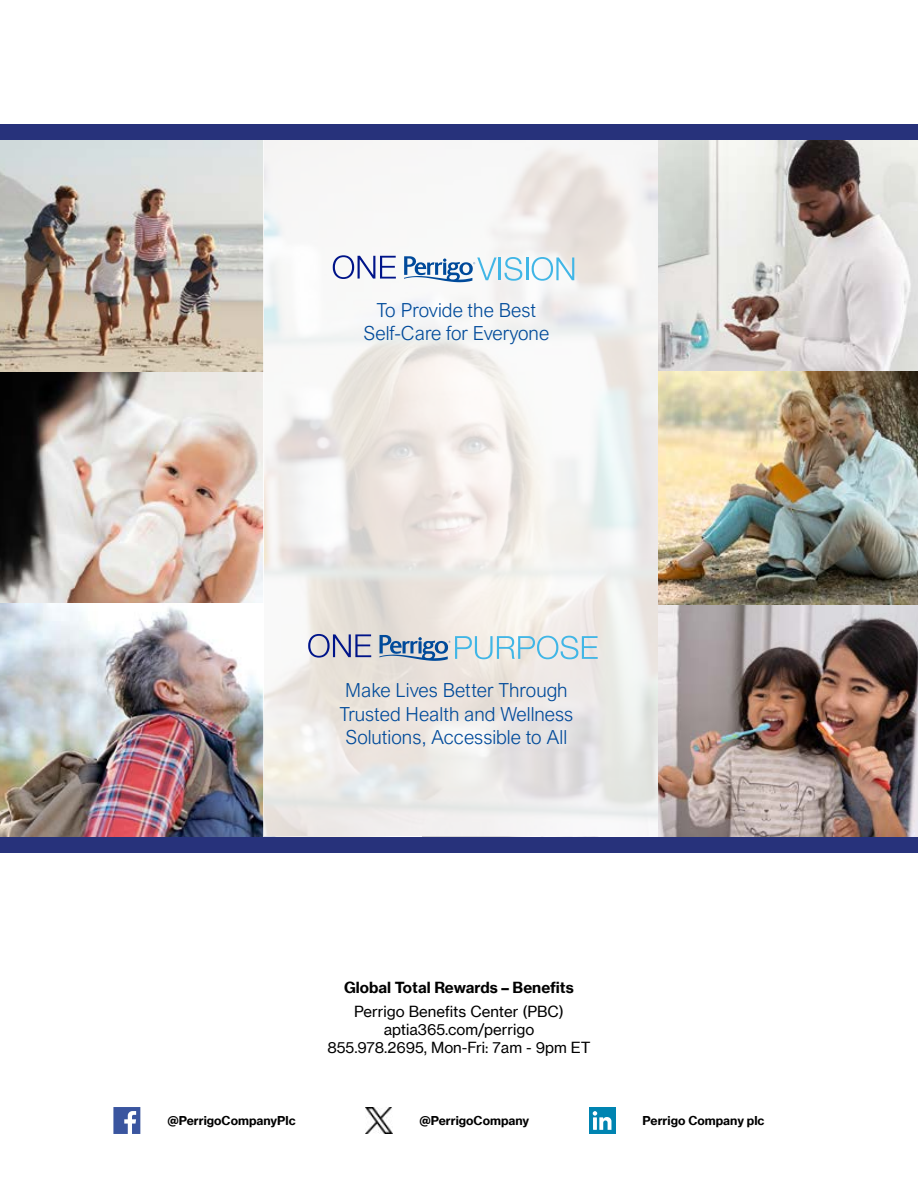
<style>
.page{position:relative;width:918px;height:1188px;background:#fff}
.page>*{position:absolute;margin:0;border:0;box-sizing:border-box;transform-origin:0 0}
.t1{font:300 19.35px/23.2px "Arial Nova";color:#004a9a;text-align:center}
.t2{font:15px/18px "N Haas Grotesk TX Pro";color:#000;text-align:center}
.t3{font:700 15px "N Haas Grotesk TX Pro";color:#000}
.t4{font:700 12px "N Haas Grotesk TX Pro";color:#000}
</style>
<div class="page">
<img style="left:658px;top:140px;width:260px;height:232px">
<img style="left:0;top:604px;width:918px;height:233px">
<img style="left:658px;top:372px;width:260px;height:232px">
<img style="left:0;top:372px;width:263px;height:233px">
<img style="left:0;top:140px;width:263px;height:232px">
<div style="left:263px;top:141px;width:395px;height:696px;background:#fff;opacity:.8"></div>
<svg style="left:333px;top:255px;width:63px;height:24px"></svg>
<svg style="left:404px;top:256px;width:170px;height:26px"></svg>
<svg style="left:308px;top:634px;width:63px;height:24px;background:#a9aac3"></svg>
<svg style="left:379px;top:635px;width:219px;height:26px;background:#b7cdd9"></svg>
<svg style="left:113px;top:1107px;width:27px;height:27px"></svg>
<img style="left:366px;top:1107px;width:26px;height:27px">
<div style="left:589px;top:1107px;width:27px;height:27px;background:#0084b1"></div>
<svg style="left:593px;top:1111px;width:18px;height:19px"></svg>
<div style="left:0;top:124px;width:918px;height:16px;background:#27327b"></div>
<div style="left:0;top:837px;width:918px;height:15px;background:#27327b"></div>
<p class="t1" style="left:364px;top:299px;width:187px">To Provide the Best<br>Self-Care for Everyone</p>
<p class="t1" style="left:340px;top:679px;width:235px">Make Lives Better Through<br>Trusted Health and Wellness<br>Solutions, Accessible to All</p>
<p class="t3" style="left:344px;top:978px;width:231px">Global Total Rewards – Benefits</p>
<p class="t2" style="left:327px;top:1003px;width:265px">Perrigo Benefits Center (PBC) aptia365.com/perrigo<br>855.978.2695, Mon-Fri: 7am - 9pm ET</p>
<p class="t4" style="left:167px;top:1113px;width:130px">@PerrigoCompanyPlc</p>
<p class="t4" style="left:419px;top:1113px;width:111px">@PerrigoCompany</p>
<p class="t4" style="left:643px;top:1113px;width:123px">Perrigo Company plc</p>
</div>
